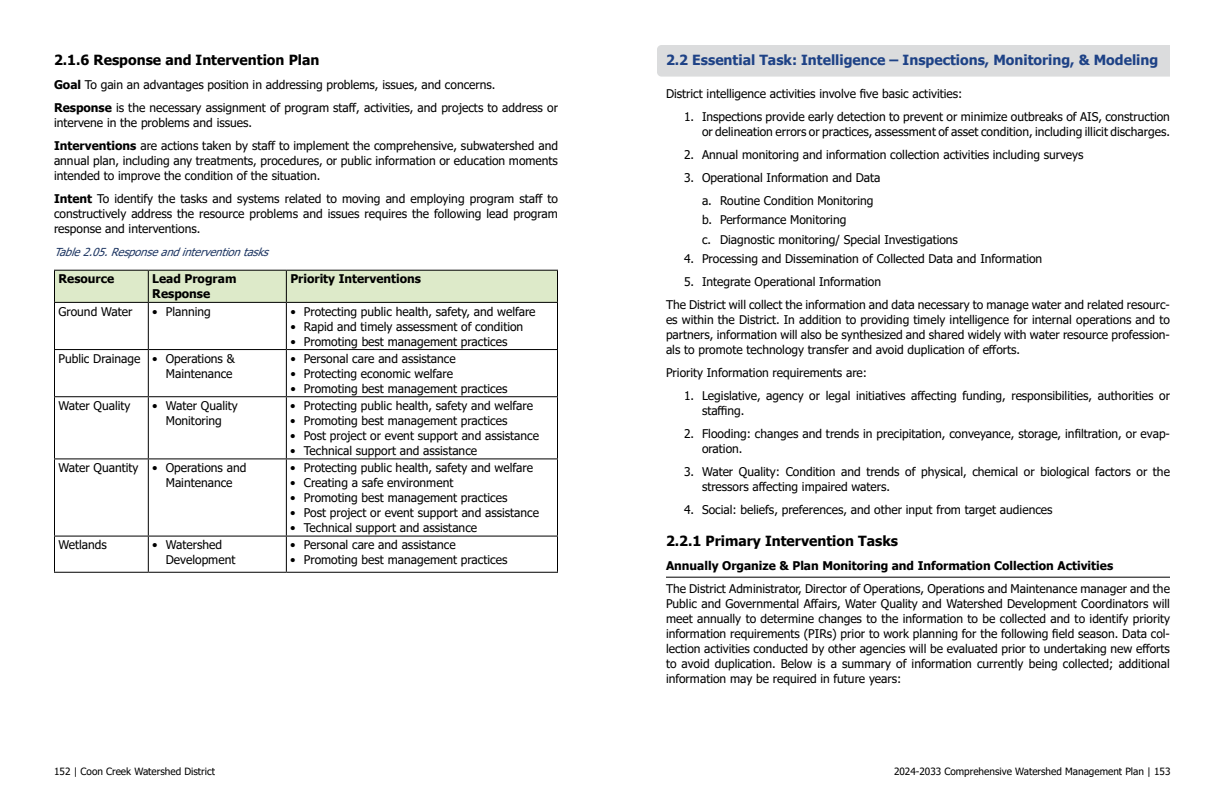
<style>
.page{position:relative;width:1224px;height:792px;background:#fff}
.page>*{position:absolute;margin:0;border:0;box-sizing:border-box;transform-origin:0 0}
.t1{font:700 14px "Tahoma";color:#1e4286}
.t2{font:700 14px "Tahoma";color:#000}
.t3{font:12px/15px "Tahoma";color:#000}
.t4{font:700 12px/15px "Tahoma";color:#000}
.t5{font:italic 11px "Tahoma";color:#1f3763}
.t6{font:10px "Tahoma";color:#000}
.s1{font-weight:700}
</style>
<div class="page">
<div style="left:55px;top:271px;width:502px;height:31px;background:#ddeac9"></div>
<hr style="left:54px;top:270px;width:94px;height:1px;background:#000">
<hr style="left:54px;top:271px;width:1px;height:31px;background:#000">
<hr style="left:148px;top:270px;width:138px;height:1px;background:#000">
<hr style="left:148px;top:271px;width:1px;height:31px;background:#000">
<hr style="left:286px;top:270px;width:272px;height:1px;background:#000">
<hr style="left:286px;top:271px;width:1px;height:31px;background:#000">
<hr style="left:557px;top:271px;width:1px;height:31px;background:#000">
<hr style="left:54px;top:302px;width:94px;height:1px;background:#000">
<hr style="left:54px;top:303px;width:1px;height:46px;background:#000">
<hr style="left:148px;top:302px;width:138px;height:1px;background:#000">
<hr style="left:148px;top:303px;width:1px;height:46px;background:#000">
<hr style="left:286px;top:302px;width:272px;height:1px;background:#000">
<hr style="left:286px;top:303px;width:1px;height:46px;background:#000">
<hr style="left:557px;top:303px;width:1px;height:46px;background:#000">
<hr style="left:54px;top:349px;width:94px;height:1px;background:#000">
<hr style="left:54px;top:350px;width:1px;height:46px;background:#000">
<hr style="left:148px;top:349px;width:138px;height:1px;background:#000">
<hr style="left:148px;top:350px;width:1px;height:46px;background:#000">
<hr style="left:286px;top:349px;width:272px;height:1px;background:#000">
<hr style="left:286px;top:350px;width:1px;height:46px;background:#000">
<hr style="left:557px;top:350px;width:1px;height:46px;background:#000">
<hr style="left:54px;top:396px;width:94px;height:1px;background:#000">
<hr style="left:54px;top:397px;width:1px;height:61px;background:#000">
<hr style="left:148px;top:396px;width:138px;height:1px;background:#000">
<hr style="left:148px;top:397px;width:1px;height:61px;background:#000">
<hr style="left:286px;top:396px;width:272px;height:1px;background:#000">
<hr style="left:286px;top:397px;width:1px;height:61px;background:#000">
<hr style="left:557px;top:397px;width:1px;height:61px;background:#000">
<hr style="left:54px;top:458px;width:94px;height:1px;background:#000">
<hr style="left:54px;top:459px;width:1px;height:77px;background:#000">
<hr style="left:148px;top:458px;width:138px;height:1px;background:#000">
<hr style="left:148px;top:459px;width:1px;height:77px;background:#000">
<hr style="left:286px;top:458px;width:272px;height:1px;background:#000">
<hr style="left:286px;top:459px;width:1px;height:77px;background:#000">
<hr style="left:557px;top:459px;width:1px;height:77px;background:#000">
<hr style="left:54px;top:536px;width:94px;height:1px;background:#000">
<hr style="left:54px;top:537px;width:1px;height:35px;background:#000">
<hr style="left:148px;top:536px;width:138px;height:1px;background:#000">
<hr style="left:148px;top:537px;width:1px;height:35px;background:#000">
<hr style="left:286px;top:536px;width:272px;height:1px;background:#000">
<hr style="left:286px;top:537px;width:1px;height:35px;background:#000">
<hr style="left:557px;top:537px;width:1px;height:35px;background:#000">
<hr style="left:54px;top:572px;width:94px;height:1px;background:#000">
<hr style="left:148px;top:572px;width:138px;height:1px;background:#000">
<hr style="left:286px;top:572px;width:272px;height:1px;background:#000">
<div style="left:657px;top:45px;width:513px;height:32px;background:#dbdcdd"></div>
<hr style="left:666px;top:577px;width:504px;height:1px;background:#000">
<p class="t2" style="left:54px;top:50px;width:267px">2.1.6 Response and Intervention Plan</p>
<p class="t3" style="left:54px;top:74px;width:506px;line-height:23px"><span class="s1">Goal</span> To gain an advantages position in addressing problems, issues, and concerns.<br><span class="s1">Response</span> is the necessary assignment of program staff, activities, and projects to address or</p>
<p class="t3" style="left:54px;top:112px;width:506px;line-height:23px">intervene in the problems and issues.<br><span class="s1">Interventions</span> are actions taken by staff to implement the comprehensive, subwatershed and</p>
<p class="t3" style="left:54px;top:154px;width:505px">annual plan, including any treatments, procedures, or public information or education moments intended to improve the condition of the situation.</p>
<p class="t3" style="left:54px;top:192px;width:506px;text-align:justify"><span class="s1">Intent</span> To identify the tasks and systems related to moving and employing program staff to constructively address the resource problems and issues requires the following lead program response and interventions.</p>
<p class="t5" style="left:54px;top:244px;width:221px">Table2.05.Responseandinterventiontasks</p>
<p class="t4" style="left:58px;top:272px;width:57px">Resource</p>
<p class="t4" style="left:152px;top:272px;width:86px">Lead Program<br>Response</p>
<p class="t4" style="left:290px;top:272px;width:132px">Priority Interventions</p>
<p class="t3" style="left:58px;top:304px;width:75px">Ground Water</p>
<p class="t3" style="left:152px;top:304px;width:60px">• Planning</p>
<p class="t3" style="left:290px;top:304px;width:247px">• Protecting public health, safety, and welfare</p>
<p class="t3" style="left:290px;top:319px;width:234px">• Rapid and timely assessment of condition</p>
<p class="t3" style="left:290px;top:334px;width:219px">• Promoting best management practices</p>
<p class="t3" style="left:58px;top:352px;width:178px;text-align:right">Public Drainage • Operations &amp;<br>Maintenance</p>
<p class="t3" style="left:290px;top:352px;width:167px">• Personal care and assistance</p>
<p class="t3" style="left:290px;top:367px;width:164px">• Protecting economic welfare</p>
<p class="t3" style="left:290px;top:382px;width:219px">• Promoting best management practices</p>
<p class="t3" style="left:58px;top:399px;width:73px">Water Quality</p>
<p class="t3" style="left:152px;top:399px;width:87px;text-align:center">• Water Quality<br>Monitoring</p>
<p class="t3" style="left:290px;top:399px;width:244px">• Protecting public health, safety and welfare</p>
<p class="t3" style="left:290px;top:414px;width:219px">• Promoting best management practices</p>
<p class="t3" style="left:290px;top:429px;width:250px">• Post project or event support and assistance</p>
<p class="t3" style="left:290px;top:444px;width:188px">• Technical support and assistance</p>
<p class="t3" style="left:166px;top:461px;width:82px;text-indent:-107px">Water Quantity • Operations and<br>Maintenance</p>
<p class="t3" style="left:290px;top:461px;width:244px">• Protecting public health, safety and welfare</p>
<p class="t3" style="left:290px;top:476px;width:165px">• Creating a safe environment</p>
<p class="t3" style="left:290px;top:491px;width:219px">• Promoting best management practices</p>
<p class="t3" style="left:290px;top:506px;width:250px">• Post project or event support and assistance</p>
<p class="t3" style="left:290px;top:521px;width:188px">• Technical support and assistance</p>
<p class="t3" style="left:58px;top:538px;width:50px">Wetlands</p>
<p class="t3" style="left:166px;top:538px;width:71px;text-indent:-14px">• Watershed<br>Development</p>
<p class="t3" style="left:290px;top:538px;width:167px">• Personal care and assistance</p>
<p class="t3" style="left:290px;top:553px;width:219px">• Promoting best management practices</p>
<p class="t1" style="left:666px;top:50px;width:494px">2.2 Essential Task: Intelligence – Inspections, Monitoring, &amp; Modeling</p>
<p class="t3" style="left:666px;top:87px;width:298px">District intelligence activities involve five basic activities:</p>
<p class="t3" style="left:684px;top:110px;width:487px;text-align:right">1. Inspections provide early detection to prevent or minimize outbreaks of AIS, construction or delineation errors or practices, assessment of asset condition, including illicit discharges.</p>
<p class="t3" style="left:684px;top:148px;width:401px">2. Annual monitoring and information collection activities including surveys</p>
<p class="t3" style="left:702px;top:167px;width:180px;line-height:23px;text-indent:-18px">3. Operational Information and Data a. Routine Condition Monitoring</p>
<p class="t3" style="left:702px;top:211px;width:257px;line-height:19.5px">b. Performance Monitoring<br>c. Diagnostic monitoring/ Special Investigations</p>
<p class="t3" style="left:684px;top:252px;width:360px">4. Processing and Dissemination of Collected Data and Information</p>
<p class="t3" style="left:666px;top:271px;width:505px;line-height:23px;text-indent:18px">5. Integrate Operational Information<br>The District will collect the information and data necessary to manage water and related resourc-</p>
<p class="t3" style="left:666px;top:313px;width:505px;text-align:justify">es within the District. In addition to providing timely intelligence for internal operations and to partners, information will also be synthesized and shared widely with water resource profession&shy;als to promote technology transfer and avoid duplication of efforts.</p>
<p class="t3" style="left:666px;top:366px;width:203px">Priority Information requirements are:</p>
<p class="t3" style="left:702px;top:389px;width:469px;text-indent:-18px">1. Legislative, agency or legal initiatives affecting funding, responsibilities, authorities or staffing.</p>
<p class="t3" style="left:702px;top:427px;width:470px;text-indent:-18px">2. Flooding: changes and trends in precipitation, conveyance, storage, infiltration, or evap&shy;oration.</p>
<p class="t3" style="left:702px;top:465px;width:470px;text-indent:-18px">3. Water Quality: Condition and trends of physical, chemical or biological factors or the stressors affecting impaired waters.</p>
<p class="t3" style="left:684px;top:503px;width:370px">4. Social: beliefs, preferences, and other input from target audiences</p>
<p class="t2" style="left:666px;top:531px;width:233px">2.2.1 Primary Intervention Tasks</p>
<p class="t4" style="left:666px;top:559px;width:449px">Annually Organize &amp; Plan Monitoring and Information Collection Activities</p>
<p class="t3" style="left:666px;top:582px;width:506px;text-align:justify">The District Administrator, Director of Operations, Operations and Maintenance manager and the Public and Governmental Affairs, Water Quality and Watershed Development Coordinators will meet annually to determine changes to the information to be collected and to identify priority information requirements (PIRs) prior to work planning for the following field season. Data col&shy;lection activities conducted by other agencies will be evaluated prior to undertaking new efforts to avoid duplication. Below is a summary of information currently being collected; additional information may be required in future years:</p>
<p class="t6" style="left:54px;top:765px;width:162px">152 | Coon Creek Watershed District</p>
<p class="t6" style="left:894px;top:765px;width:278px">2024-2033 Comprehensive Watershed Management Plan | 153</p>
</div>
